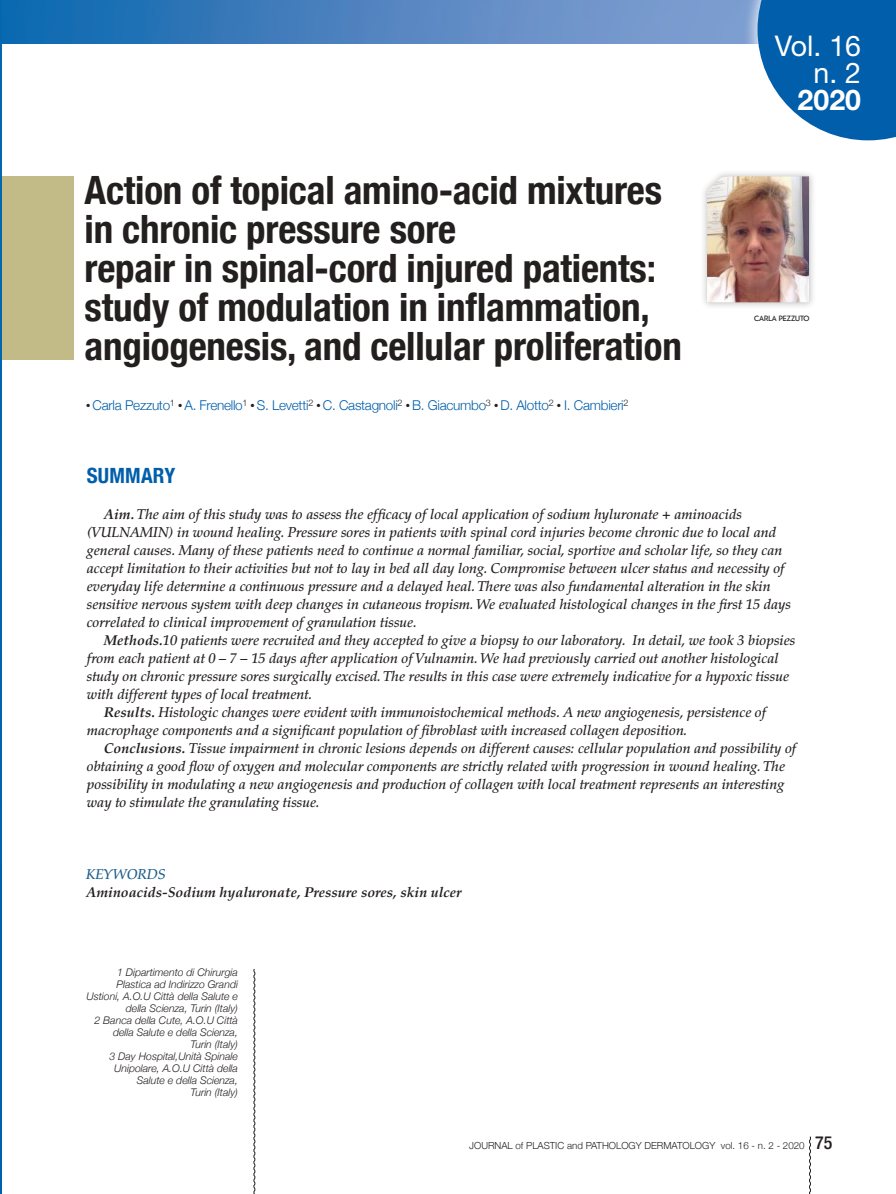
<style>
.page{position:relative;width:896px;height:1194px;background:#fff}
.page>*{position:absolute;margin:0;border:0;box-sizing:border-box;transform-origin:0 0}
.t1{font:700 condensed 39px/39px "Helvetica Neue";letter-spacing:-.005em;color:#241f1f}
.t2{font:28.5px/26.2px "Helvetica Neue LT Std";color:#fff;text-align:right}
.t3{font:700 28.5px "Helvetica Neue LT Std";color:#fff}
.t4{font:700 condensed 21px "Helvetica Neue";letter-spacing:.01em;color:#005eab}
.t5{font:italic 500 14.25px/18px "Palatino LT Std";color:#241f1f}
.t6{font:italic 700 14.25px "Palatino LT Std";color:#241f1f}
.t7{font:italic 500 14.25px "Palatino LT Std";color:#1c5e8a}
.t8{font:300 13.5px "Helvetica Neue";letter-spacing:-.02em;color:#005eab}
.t9{font:italic 300 10.5px/12px "Helvetica Neue";color:#241f1f;text-align:right}
.t10{font:300 9.75px "Helvetica Neue";color:#241f1f}
.t11{font:7.5px "Bernhardt";color:#241f1f}
.s1{font-weight:700}
.s2{font-family:"Helvetica Neue LT Std";font-weight:500;font-stretch:condensed;font-size:18px}
</style>
<div class="page">
<svg style="left:809px;top:1136px;width:2px;height:57px"></svg>
<img style="left:1px;top:0;width:741px;height:44px">
<div style="left:742px;top:0;width:153px;height:155px;background:#fff;opacity:.75"></div>
<svg style="left:253px;top:969px;width:3px;height:224px"></svg>
<div style="left:0;top:176px;width:74px;height:183px;background:#c3bb87"></div>
<div style="left:699px;top:169px;width:117px;height:140px;background:#241f1f;opacity:.3"></div>
<img style="left:707px;top:176px;width:102px;height:126px">
<img style="left:0;top:2px;width:1px;height:1189px">
<svg style="left:757px;top:0;width:139px;height:140px;background:#2374b6"></svg>
<h1 class="t1" style="left:84px;top:168px;width:598px">Action of topical amino-acid mixtures in chronic pressure sore<br>repair in spinal-cord injured patients: study of modulation in inflammation, angiogenesis, and cellular proliferation</h1>
<p class="t8" style="left:87px;top:394px;width:543px"><sup>●</sup> Carla Pezzuto<sup>1</sup> <sup>●</sup> A. Frenello<sup>1</sup> <sup>●</sup> S. Levetti<sup>2</sup> <sup>●</sup> C. Castagnoli<sup>2</sup> <sup>●</sup> B. Giacumbo<sup>3</sup> <sup>●</sup> D. Alotto<sup>2</sup> <sup>●</sup> I. Cambieri<sup>2</sup></p>
<h2 class="t2" style="left:774px;top:33px;width:88px">Vol. 16 n. 2</h2>
<h2 class="t3" style="left:797px;top:82px;width:65px">2020</h2>
<p class="t11" style="left:754px;top:313px;width:57px">CARLA PEZZUTO</p>
<h3 class="t4" style="left:87px;top:457px;width:90px">SUMMARY</h3>
<p class="t5" style="left:87px;top:505px;width:705px;text-indent:17px"><span class="s1">Aim.</span> The aim of this study was to assess the efficacy of local application of sodium hyluronate + aminoacids (VULNAMIN) in wound healing. Pressure sores in patients with spinal cord injuries become chronic due to local and general causes. Many of these patients need to continue a normal familiar, social, sportive and scholar life, so they can accept limitation to their activities but not to lay in bed all day long. Compromise between ulcer status and necessity of everyday life determine a continuous pressure and a delayed heal. There was also fundamental alteration in the skin sensitive nervous system with deep changes in cutaneous tropism. We evaluated histological changes in the first 15 days correlated to clinical improvement of granulation tissue.</p>
<p class="t5" style="left:104px;top:631px;width:693px"><span class="s1">Methods.</span>10 patients were recruited and they accepted to give a biopsy to our laboratory. In detail, we took 3 biopsies</p>
<p class="t5" style="left:87px;top:649px;width:693px">from each patient at 0 – 7 – 15 days after application of Vulnamin. We had previously carried out another histological</p>
<p class="t5" style="left:87px;top:667px;width:703px">study on chronic pressure sores surgically excised. The results in this case were extremely indicative for a hypoxic tissue</p>
<p class="t5" style="left:87px;top:685px;width:227px">with different types of local treatment.</p>
<p class="t5" style="left:104px;top:703px;width:664px"><span class="s1">Results.</span> Histologic changes were evident with immunoistochemical methods. A new angiogenesis, persistence of</p>
<p class="t5" style="left:87px;top:721px;width:602px">macrophage components and a significant population of fibroblast with increased collagen deposition.</p>
<p class="t5" style="left:104px;top:739px;width:694px"><span class="s1">Conclusions.</span> Tissue impairment in chronic lesions depends on different causes: cellular population and possibility of</p>
<p class="t5" style="left:87px;top:757px;width:699px">obtaining a good flow of oxygen and molecular components are strictly related with progression in wound healing. The</p>
<p class="t5" style="left:87px;top:775px;width:698px">possibility in modulating a new angiogenesis and production of collagen with local treatment represents an interesting</p>
<p class="t5" style="left:87px;top:793px;width:234px">way to stimulate the granulating tissue.</p>
<p class="t7" style="left:86px;top:865px;width:81px">KEYWORDS</p>
<p class="t6" style="left:86px;top:883px;width:377px">Aminoacids-Sodium hyaluronate, Pressure sores, skin ulcer</p>
<p class="t9" style="left:86px;top:964px;width:153px">1 Dipartimento di Chirurgia<br>Plastica ad Indirizzo Grandi<br>Ustioni, A.O.U Città della Salute e della Scienza, Turin (Italy)<br>2 Banca della Cute, A.O.U Città della Salute e della Scienza,<br>Turin (Italy)<br>3 Day Hospital,Unità Spinale<br>Unipolare, A.O.U Città della<br>Salute e della Scienza,<br>Turin (Italy)</p>
<p class="t10" style="left:469px;top:1137px;width:364px">JOURNAL of PLASTIC and PATHOLOGY DERMATOLOGY vol. 16 - n. 2 - 2020 <span class="s2">75</span></p>
</div>
